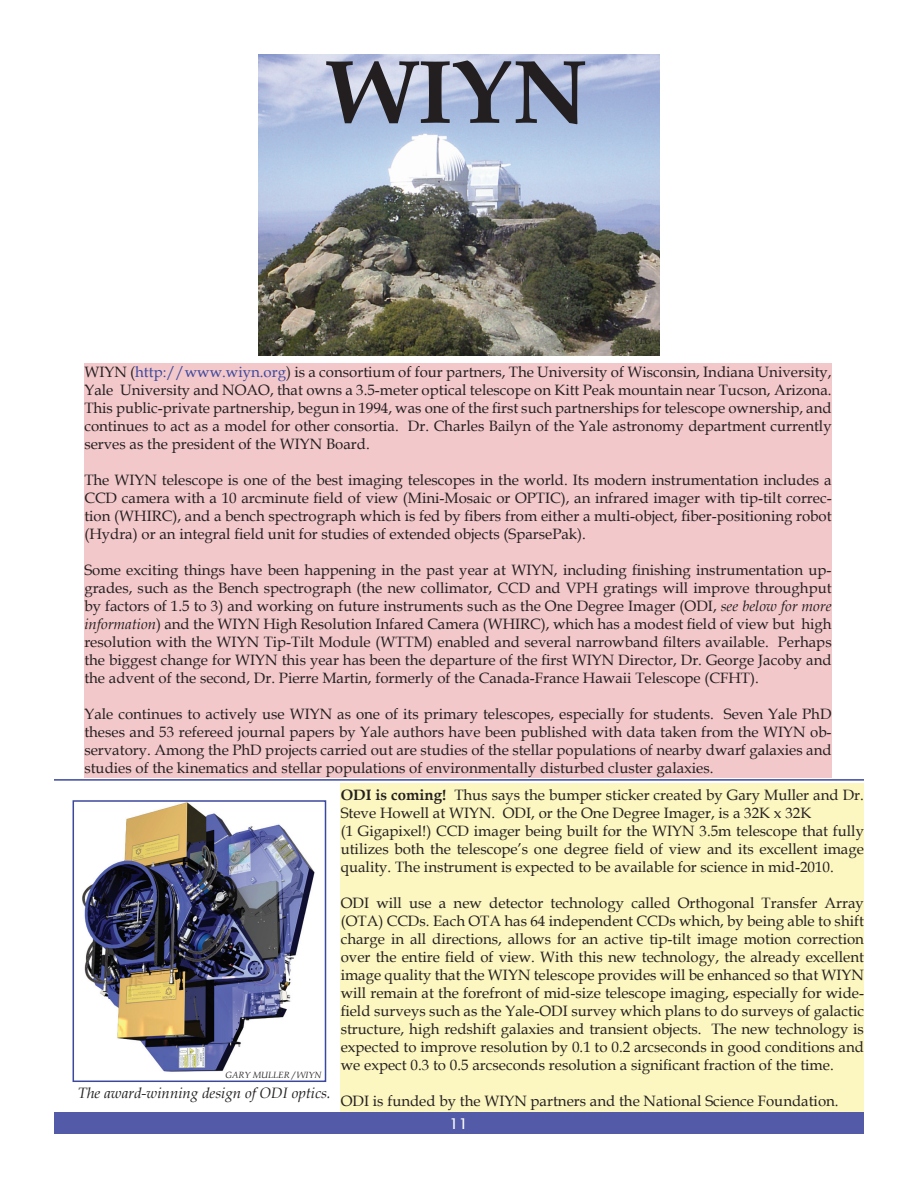
<style>
.page{position:relative;width:918px;height:1188px;background:#fff}
.page>*{position:absolute;margin:0;border:0;box-sizing:border-box;transform-origin:0 0}
.t1{font:700 90px "Book Antiqua";color:#231f20}
.t2{font:15px/18px "Book Antiqua";color:#231f20;text-align:justify}
.t3{font:italic 15px "Book Antiqua";color:#231f20}
.t4{font:15px "Lucida Sans Unicode";color:#fff}
.t5{font:italic 9px "Book Antiqua";color:#231f20}
.s1{color:#3b489e}
.s2{font-style:italic}
.s3{font-weight:700}
</style>
<div class="page">
<div style="left:54px;top:1113px;width:810px;height:21px;background:#535ba8"></div>
<div style="left:341px;top:783px;width:523px;height:329px;background:#fcf6c0"></div>
<img style="left:258px;top:54px;width:402px;height:301px">
<div style="left:84px;top:363px;width:748px;height:414px;background:#f3c8ca"></div>
<img style="left:82px;top:803px;width:233px;height:269px">
<div style="left:73px;top:800px;width:253px;height:282px;border:2px solid #3b489e"></div>
<hr style="left:54px;top:779px;width:810px;height:2px;background:#3b489e">
<h1 class="t1" style="left:328px;top:31px;width:262px">WIYN</h1>
<p class="t5" style="left:633px;top:335px;width:19px">VLG</p>
<p class="t2" style="left:84px;top:363px;width:749px">WIYN (<span class="s1">http://www.wiyn.org</span>) is a consortium of four partners, The University of Wisconsin, Indiana University, Yale University and NOAO, that owns a 3.5-meter optical telescope on Kitt Peak mountain near Tucson, Arizona.<br>This public-private partnership, begun in 1994, was one of the first such partnerships for telescope ownership, and continues to act as a model for other consortia. Dr. Charles Bailyn of the Yale astronomy department currently serves as the president of the WIYN Board.</p>
<p class="t2" style="left:84px;top:471px;width:749px">The WIYN telescope is one of the best imaging telescopes in the world. Its modern instrumentation includes a CCD camera with a 10 arcminute field of view (Mini-Mosaic or OPTIC), an infrared imager with tip-tilt correc&shy;tion (WHIRC), and a bench spectrograph which is fed by fibers from either a multi-object, fiber-positioning robot (Hydra) or an integral field unit for studies of extended objects (SparsePak).</p>
<p class="t2" style="left:84px;top:561px;width:749px">Some exciting things have been happening in the past year at WIYN, including finishing instrumentation up&shy;grades, such as the Bench spectrograph (the new collimator, CCD and VPH gratings will improve throughput by factors of 1.5 to 3) and working on future instruments such as the One Degree Imager (ODI, <span class="s2">see below for more information</span>) and the WIYN High Resolution Infared Camera (WHIRC), which has a modest field of view but high resolution with the WIYN Tip-Tilt Module (WTTM) enabled and several narrowband filters available. Perhaps the biggest change for WIYN this year has been the departure of the first WIYN Director, Dr. George Jacoby and the advent of the second, Dr. Pierre Martin, formerly of the Canada-France Hawaii Telescope (CFHT).</p>
<p class="t2" style="left:84px;top:705px;width:749px">Yale continues to actively use WIYN as one of its primary telescopes, especially for students. Seven Yale PhD theses and 53 refereed journal papers by Yale authors have been published with data taken from the WIYN ob&shy;servatory. Among the PhD projects carried out are studies of the stellar populations of nearby dwarf galaxies and studies of the kinematics and stellar populations of environmentally disturbed cluster galaxies.</p>
<p class="t5" style="left:226px;top:1068px;width:97px">GARY MULLER / WIYN</p>
<p class="t3" style="left:78px;top:1083px;width:254px">The award-winning design of ODI optics.</p>
<p class="t2" style="left:341px;top:785px;width:525px;text-align:left"><span class="s3">ODI is coming!</span> Thus says the bumper sticker created by Gary Muller and Dr.<br>Steve Howell at WIYN. ODI, or the One Degree Imager, is a 32K x 32K<br>(1 Gigapixel!) CCD imager being built for the WIYN 3.5m telescope that fully utilizes both the telescope’s one degree field of view and its excellent image quality. The instrument is expected to be available for science in mid-2010.</p>
<p class="t2" style="left:341px;top:893px;width:525px">ODI will use a new detector technology called Orthogonal Transfer Array (OTA) CCDs. Each OTA has 64 independent CCDs which, by being able to shift charge in all directions, allows for an active tip-tilt image motion correction over the entire field of view. With this new technology, the already excellent image quality that the WIYN telescope provides will be enhanced so that WIYN will remain at the forefront of mid-size telescope imaging, especially for wide&shy;field surveys such as the Yale-ODI survey which plans to do surveys of galactic structure, high redshift galaxies and transient objects. The new technology is expected to improve resolution by 0.1 to 0.2 arcseconds in good conditions and we expect 0.3 to 0.5 arcseconds resolution a significant fraction of the time.</p>
<p class="t2" style="left:341px;top:1091px;width:499px">ODI is funded by the WIYN partners and the National Science Foundation.</p>
<p class="t4" style="left:450px;top:1112px;width:20px">11</p>
</div>
